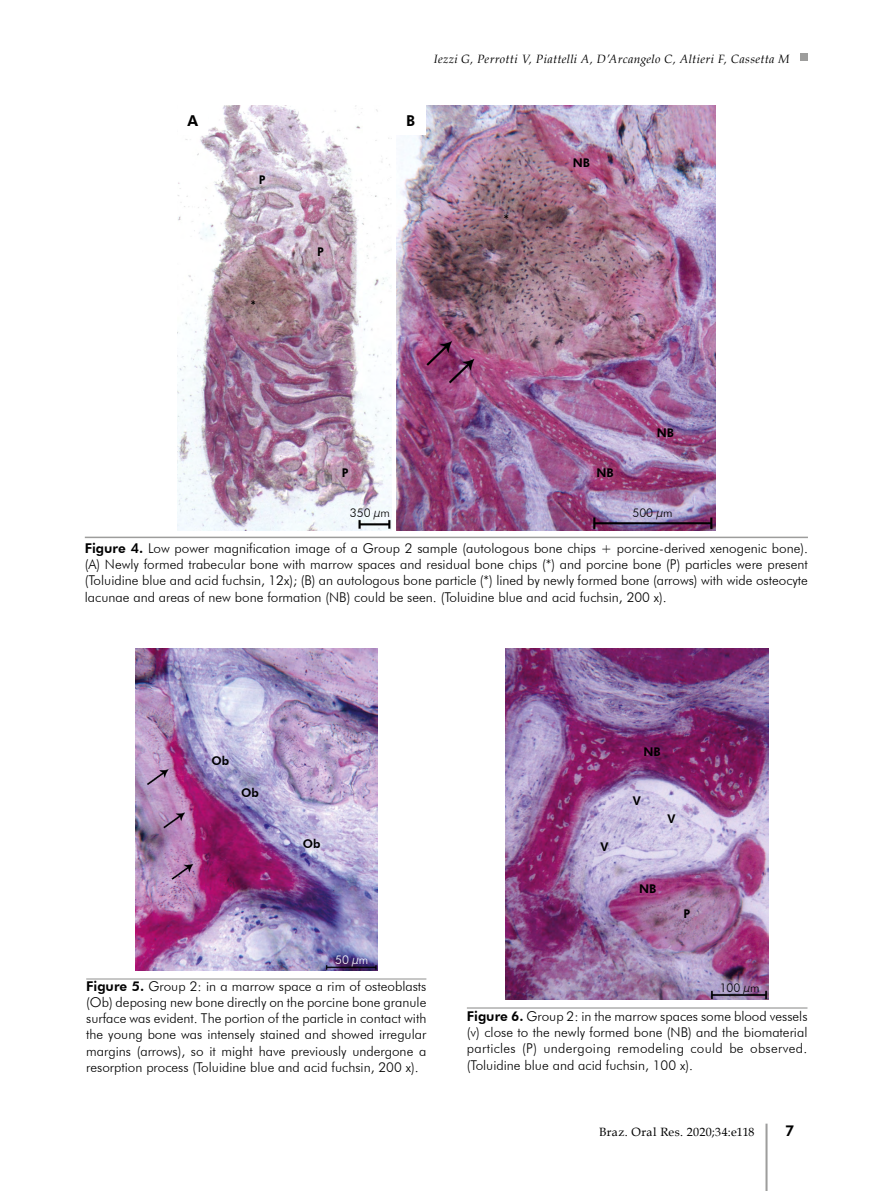
<style>
.page{position:relative;width:893px;height:1191px;background:#fff}
.page>*{position:absolute;margin:0;border:0;box-sizing:border-box;transform-origin:0 0}
.t1{font:800 15px "Futura BT";color:#000}
.t2{font:300 13.5px/16.2px "Futura BT";color:#000;text-align:justify}
.t3{font:italic 12px "Book Antiqua";letter-spacing:.03em;color:#000}
.t4{font:800 12px "Futura BT";color:#000}
.t5{font:12px "Book Antiqua";letter-spacing:.025em;color:#000}
.t6{font:300 12px "Futura BT";color:#000}
.t7{font:300 12px "Futura BT";color:#fff}
.s1{font-weight:800}
</style>
<div class="page">
<div style="left:800px;top:53px;width:8px;height:8px;background:#9d9d9c"></div>
<hr style="left:85px;top:536px;width:723px;height:2px;background:#9d9d9c">
<img style="left:178px;top:105px;width:213px;height:425px">
<div style="left:178px;top:105px;width:30px;height:30px;background:#fff"></div>
<img style="left:396px;top:105px;width:319px;height:426px">
<div style="left:396px;top:105px;width:30px;height:30px;background:#fff"></div>
<hr style="left:86px;top:978px;width:340px;height:1px;background:#9d9d9c">
<img style="left:135px;top:648px;width:242px;height:322px">
<hr style="left:467px;top:1007px;width:340px;height:1px;background:#9d9d9c">
<img style="left:506px;top:649px;width:263px;height:350px">
<hr style="left:765px;top:1123px;width:2px;height:68px;background:#9d9d9c">
<p class="t3" style="left:434px;top:51px;width:357px">Iezzi G, Perrotti V, Piattelli A, D’Arcangelo C, Altieri F, Cassetta M</p>
<p class="t1" style="left:187px;top:111px;width:12px">A</p>
<p class="t1" style="left:406px;top:111px;width:10px">B</p>
<p class="t4" style="left:259px;top:173px;width:8px">P</p>
<p class="t4" style="left:250px;top:297px;width:7px">*</p>
<p class="t4" style="left:317px;top:245px;width:8px">P</p>
<p class="t4" style="left:504px;top:211px;width:7px">*</p>
<p class="t4" style="left:573px;top:155px;width:19px">NB</p>
<p class="t4" style="left:657px;top:426px;width:19px">NB</p>
<p class="t4" style="left:342px;top:465px;width:8px">P</p>
<p class="t4" style="left:596px;top:465px;width:19px">NB</p>
<p class="t6" style="left:350px;top:505px;width:42px">350 µm</p>
<p class="t6" style="left:632px;top:505px;width:42px">500 µm</p>
<p class="t2" style="left:85px;top:540px;width:725px"><span class="s1">Figure 4.</span> Low power magnification image of a Group 2 sample (autologous bone chips + porcine-derived xenogenic bone). (A) Newly formed trabecular bone with marrow spaces and residual bone chips (*) and porcine bone (P) particles were present (Toluidine blue and acid fuchsin, 12x); (B) an autologous bone particle (*) lined by newly formed bone (arrows) with wide osteocyte lacunae and areas of new bone formation (NB) could be seen. (Toluidine blue and acid fuchsin, 200 x).</p>
<p class="t4" style="left:211px;top:753px;width:19px">Ob</p>
<p class="t4" style="left:241px;top:785px;width:19px">Ob</p>
<p class="t4" style="left:303px;top:836px;width:19px">Ob</p>
<p class="t7" style="left:335px;top:952px;width:35px">50 µm</p>
<p class="t2" style="left:86px;top:977px;width:342px"><span class="s1">Figure 5.</span> Group 2: in a marrow space a rim of osteoblasts (Ob) deposing new bone directly on the porcine bone granule surface was evident. The portion of the particle in contact with the young bone was intensely stained and showed irregular margins (arrows), so it might have previously undergone a resorption process (Toluidine blue and acid fuchsin, 200 x).</p>
<p class="t4" style="left:643px;top:744px;width:19px">NB</p>
<p class="t4" style="left:600px;top:839px;width:10px">V</p>
<p class="t4" style="left:633px;top:794px;width:10px">V</p>
<p class="t4" style="left:667px;top:811px;width:10px">V</p>
<p class="t4" style="left:639px;top:881px;width:19px">NB</p>
<p class="t4" style="left:683px;top:906px;width:8px">P</p>
<p class="t6" style="left:720px;top:980px;width:42px">100 µm</p>
<p class="t2" style="left:467px;top:1008px;width:342px"><span class="s1">Figure 6.</span> Group 2: in the marrow spaces some blood vessels (v) close to the newly formed bone (NB) and the biomaterial particles (P) undergoing remodeling could be observed. (Toluidine blue and acid fuchsin, 100 x).</p>
<p class="t5" style="left:599px;top:1123px;width:157px">Braz. Oral Res. 2020;34:e118</p>
<p class="t1" style="left:785px;top:1121px;width:11px">7</p>
</div>
